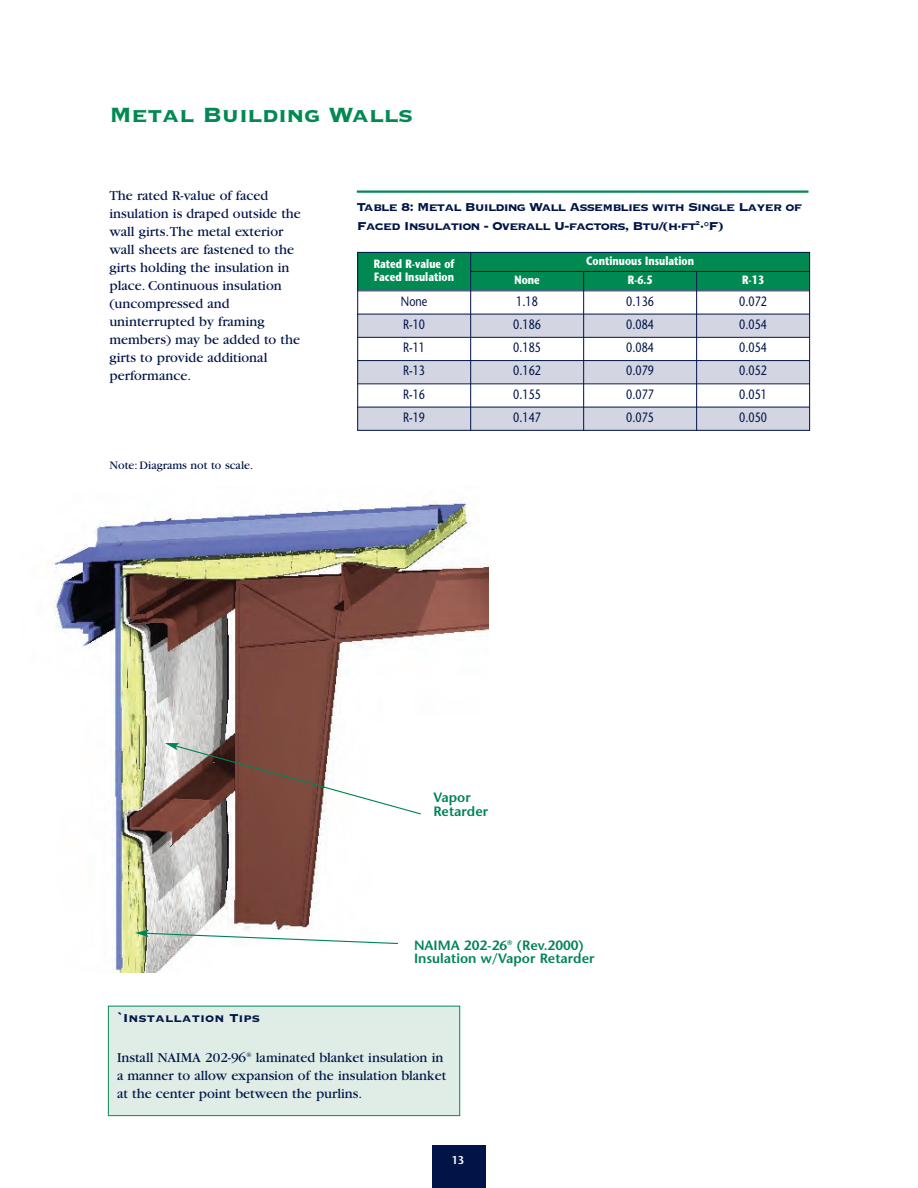
<style>
.page{position:relative;width:918px;height:1188px;background:#fff}
.page>*{position:absolute;margin:0;border:0;box-sizing:border-box;transform-origin:0 0}
.t1{font:27px "Copperplate Thirty Three BC";letter-spacing:-.02em;color:#008a52}
.t2{font:15px/19.6px "Copperplate Thirty Three BC";letter-spacing:-.06em;color:#001447}
.t3{font:15px "Copperplate Thirty Three BC";color:#001447}
.t4{font:14.25px/18px "Garamond";color:#001447}
.t5{font:13.5px "Stone Sans";color:#001447;scale:.8 1}
.t6{font:600 13.5px/13.5px "Stone Sans";color:#008356}
.t7{font:700 12px/12.8px "Stone Sans";color:#fff;scale:.8 1}
.t8{font:12px "Garamond";color:#001447}
.t9{font:600 11.25px "Stone Sans";color:#fff}
</style>
<div class="page">
<div style="left:432px;top:1145px;width:54px;height:43px;background:#001447"></div>
<div style="left:357px;top:252px;width:114px;height:39px;background:#008a52"></div>
<div style="left:471px;top:252px;width:339px;height:19px;background:#008a52"></div>
<div style="left:471px;top:271px;width:113px;height:20px;background:#008a52"></div>
<div style="left:584px;top:271px;width:113px;height:20px;background:#008a52"></div>
<div style="left:697px;top:271px;width:113px;height:20px;background:#008a52"></div>
<div style="left:357px;top:314px;width:114px;height:23px;background:#d3d5e2"></div>
<div style="left:471px;top:314px;width:113px;height:23px;background:#d3d5e2"></div>
<div style="left:584px;top:314px;width:113px;height:23px;background:#d3d5e2"></div>
<div style="left:697px;top:314px;width:113px;height:23px;background:#d3d5e2"></div>
<div style="left:357px;top:361px;width:114px;height:23px;background:#d3d5e2"></div>
<div style="left:471px;top:361px;width:113px;height:23px;background:#d3d5e2"></div>
<div style="left:584px;top:361px;width:113px;height:23px;background:#d3d5e2"></div>
<div style="left:697px;top:361px;width:113px;height:23px;background:#d3d5e2"></div>
<div style="left:357px;top:407px;width:114px;height:24px;background:#d3d5e2"></div>
<div style="left:471px;top:407px;width:113px;height:24px;background:#d3d5e2"></div>
<div style="left:584px;top:407px;width:113px;height:24px;background:#d3d5e2"></div>
<div style="left:697px;top:407px;width:113px;height:24px;background:#d3d5e2"></div>
<hr style="left:357px;top:252px;width:1px;height:179px;background:#001447">
<hr style="left:470px;top:252px;width:1px;height:179px;background:#001447">
<hr style="left:583px;top:271px;width:1px;height:160px;background:#001447">
<hr style="left:696px;top:271px;width:1px;height:160px;background:#001447">
<hr style="left:809px;top:252px;width:1px;height:179px;background:#001447">
<hr style="left:357px;top:252px;width:453px;height:1px;background:#001447">
<hr style="left:470px;top:271px;width:340px;height:1px;background:#001447">
<hr style="left:357px;top:290px;width:453px;height:1px;background:#001447">
<hr style="left:357px;top:314px;width:453px;height:1px;background:#001447">
<hr style="left:357px;top:337px;width:453px;height:1px;background:#001447">
<hr style="left:357px;top:360px;width:453px;height:1px;background:#001447">
<hr style="left:357px;top:383px;width:453px;height:1px;background:#001447">
<hr style="left:357px;top:407px;width:453px;height:1px;background:#001447">
<hr style="left:357px;top:430px;width:453px;height:1px;background:#001447">
<img style="left:51px;top:500px;width:437px;height:473px">
<svg style="left:165px;top:743px;width:257px;height:72px"></svg>
<svg style="left:135px;top:930px;width:264px;height:15px"></svg>
<hr style="left:357px;top:190px;width:451px;height:3px;background:#008a52">
<div style="left:109px;top:1006px;width:350px;height:109px;background:#dfede6"></div>
<div style="left:108px;top:1006px;width:352px;height:110px;border:1px solid #008a52"></div>
<h1 class="t1" style="left:110px;top:96px;width:305px">Metal Building Walls</h1>
<p class="t4" style="left:110px;top:188px;width:193px">The rated R-value of faced insulation is draped outside the wall girts.The metal exterior wall sheets are fastened to the girts holding the insulation in place. Continuous insulation (uncompressed and uninterrupted by framing members) may be added to the girts to provide additional performance.</p>
<p class="t8" style="left:110px;top:461px;width:145px">Note: Diagrams not to scale.</p>
<p class="t2" style="left:357px;top:196px;width:447px">Table 8: Metal Building Wall Assemblies with Single Layer of<br>Faced Insulation - Overall U-factors, Btu/(h·ft<sup>2</sup>·°F)</p>
<p class="t7" style="left:374px;top:259px;width:102px">Rated R-value of<br>Faced Insulation</p>
<p class="t7" style="left:586px;top:256px;width:136px">Continuous Insulation</p>
<p class="t7" style="left:515px;top:275px;width:33px">None</p>
<p class="t7" style="left:628px;top:275px;width:33px">R-6.5</p>
<p class="t7" style="left:742px;top:275px;width:29px">R-13</p>
<p class="t5" style="left:401px;top:296px;width:35px">None</p>
<p class="t5" style="left:516px;top:296px;width:29px">1.18</p>
<p class="t5" style="left:626px;top:296px;width:36px">0.136</p>
<p class="t5" style="left:739px;top:296px;width:36px">0.072</p>
<p class="t5" style="left:403px;top:319px;width:29px">R-10</p>
<p class="t5" style="left:513px;top:319px;width:36px">0.186</p>
<p class="t5" style="left:626px;top:319px;width:36px">0.084</p>
<p class="t5" style="left:739px;top:319px;width:36px">0.054</p>
<p class="t5" style="left:403px;top:342px;width:29px">R-11</p>
<p class="t5" style="left:513px;top:342px;width:36px">0.185</p>
<p class="t5" style="left:626px;top:342px;width:36px">0.084</p>
<p class="t5" style="left:739px;top:342px;width:36px">0.054</p>
<p class="t5" style="left:403px;top:366px;width:29px">R-13</p>
<p class="t5" style="left:513px;top:366px;width:36px">0.162</p>
<p class="t5" style="left:626px;top:366px;width:36px">0.079</p>
<p class="t5" style="left:739px;top:366px;width:36px">0.052</p>
<p class="t5" style="left:403px;top:389px;width:29px">R-16</p>
<p class="t5" style="left:513px;top:389px;width:36px">0.155</p>
<p class="t5" style="left:626px;top:389px;width:36px">0.077</p>
<p class="t5" style="left:739px;top:389px;width:36px">0.051</p>
<p class="t5" style="left:403px;top:412px;width:29px">R-19</p>
<p class="t5" style="left:513px;top:412px;width:36px">0.147</p>
<p class="t5" style="left:626px;top:412px;width:36px">0.075</p>
<p class="t5" style="left:739px;top:412px;width:36px">0.050</p>
<p class="t3" style="left:118px;top:1008px;width:144px">`Installation Tips</p>
<p class="t6" style="left:433px;top:792px;width:56px">Vapor<br>Retarder</p>
<p class="t6" style="left:414px;top:940px;width:182px">NAIMA 202-26<sup>®</sup> (Rev.2000)<br>Insulation w/Vapor Retarder</p>
<p class="t4" style="left:117px;top:1049px;width:331px">Install NAIMA 202-96<sup>®</sup> laminated blanket insulation in a manner to allow expansion of the insulation blanket at the center point between the purlins.</p>
<p class="t9" style="left:451px;top:1156px;width:14px">13</p>
</div>
